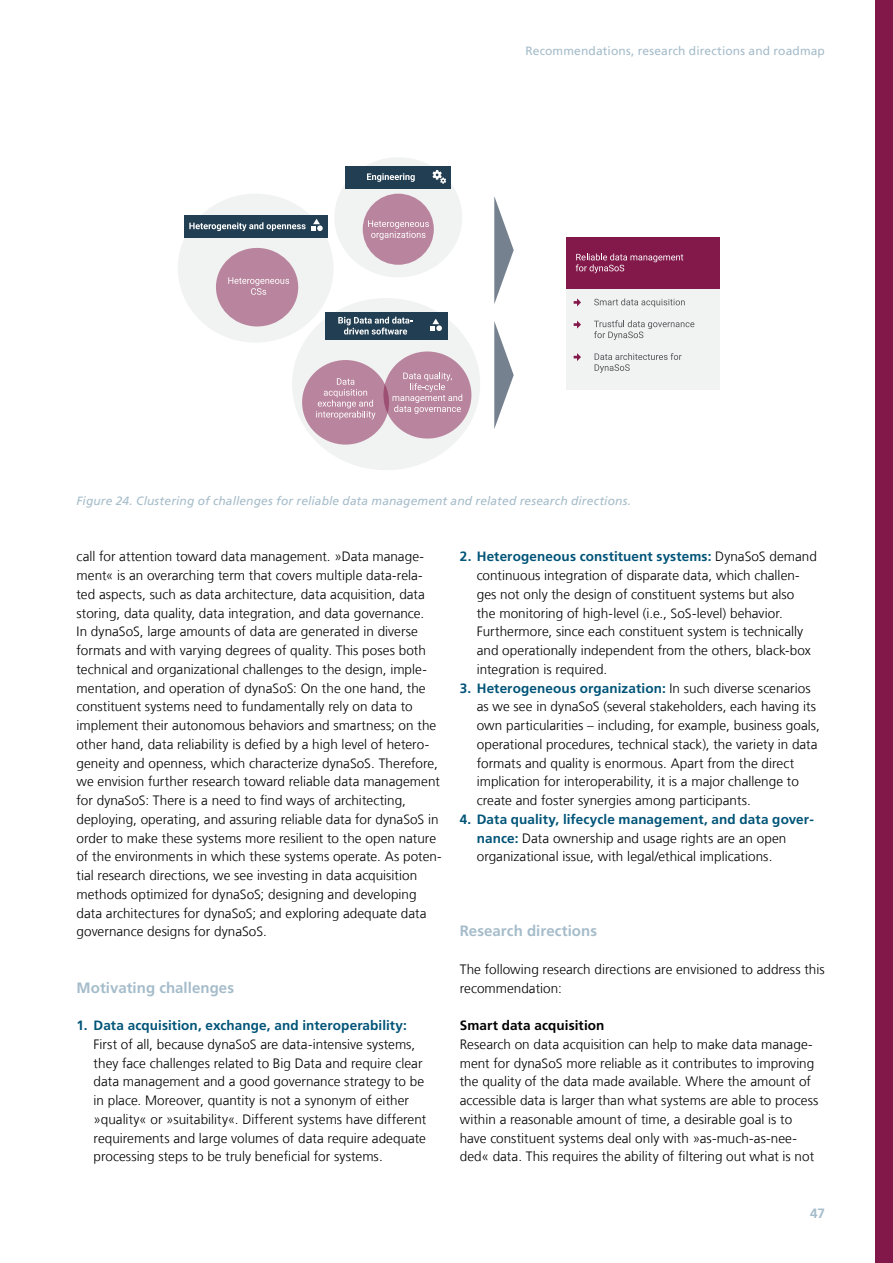
<style>
.page{position:relative;width:893px;height:1263px;background:#fff}
.page>*{position:absolute;margin:0;border:0;box-sizing:border-box;transform-origin:0 0}
.t1{font:700 15px "Frutiger LT Com";letter-spacing:.005em;color:#a5bcca}
.t2{font:300 13.5px/18.8px "Frutiger LT Com";color:#000}
.t3{font:700 13.5px "Frutiger LT Com";letter-spacing:.01em;color:#005478}
.t4{font:700 13.5px "Frutiger LT Com";letter-spacing:.01em;color:#000}
.t5{font:700 13.5px "Frutiger LT Com";color:#a5bcca}
.t6{font:italic 12px "Frutiger LT Com";letter-spacing:.01em;color:#a5bcca}
.t7{font:12px "Frutiger LT Com";letter-spacing:.01em;color:#a5bcca}
.s1{font-weight:700;color:#005478}
</style>
<div class="page">
<svg style="left:494px;top:196px;width:20px;height:108px"></svg>
<svg style="left:494px;top:321px;width:20px;height:108px"></svg>
<div style="left:566px;top:288px;width:153px;height:101px;background:#f1f2f2"></div>
<div style="left:566px;top:237px;width:153px;height:51px;background:#82194a"></div>
<svg style="left:574px;top:298px;width:7px;height:8px"></svg>
<svg style="left:574px;top:321px;width:7px;height:8px"></svg>
<svg style="left:574px;top:353px;width:7px;height:8px"></svg>
<svg style="left:576px;top:254px;width:107px;height:19px"></svg>
<svg style="left:594px;top:298px;width:91px;height:9px"></svg>
<svg style="left:594px;top:320px;width:100px;height:20px"></svg>
<svg style="left:595px;top:353px;width:87px;height:20px"></svg>
<div style="left:334px;top:157px;width:128px;height:120px;background:#f1f2f2;border-radius:50%"></div>
<div style="left:363px;top:194px;width:71px;height:71px;background:#b9859e;border-radius:50%"></div>
<div style="left:345px;top:166px;width:106px;height:23px;background:#223e52"></div>
<svg style="left:367px;top:173px;width:48px;height:9px"></svg>
<svg style="left:368px;top:220px;width:61px;height:20px"></svg>
<svg style="left:432px;top:170px;width:14px;height:14px"></svg>
<div style="left:178px;top:194px;width:155px;height:149px;background:#f1f2f2;border-radius:50%"></div>
<svg style="left:216px;top:248px;width:83px;height:79px"></svg>
<div style="left:184px;top:215px;width:144px;height:22px;background:#223e52"></div>
<svg style="left:189px;top:219px;width:134px;height:12px"></svg>
<div style="left:292px;top:298px;width:188px;height:172px;background:#f1f2f2;border-radius:50%"></div>
<div style="left:302px;top:360px;width:87px;height:85px;background:#b9859e;border-radius:50%"></div>
<svg style="left:316px;top:378px;width:59px;height:41px"></svg>
<svg style="left:383px;top:351px;width:89px;height:88px"></svg>
<div style="left:325px;top:313px;width:122px;height:27px;background:#223e52"></div>
<svg style="left:338px;top:317px;width:75px;height:18px"></svg>
<svg style="left:430px;top:319px;width:12px;height:12px"></svg>
<div style="left:875px;top:0;width:18px;height:1263px;background:#821749"></div>
<p class="t7" style="left:525px;top:44px;width:301px">Recommendations, research directions and roadmap</p>
<p class="t6" style="left:77px;top:494px;width:556px">Figure 24. Clustering of challenges for reliable data management and related research directions.</p>
<p class="t2" style="left:77px;top:547px;width:367px">call for attention toward data management. »Data manage&shy;ment« is an overarching term that covers multiple data-rela&shy;ted aspects, such as data architecture, data acquisition, data storing, data quality, data integration, and data governance.<br>In dynaSoS, large amounts of data are generated in diverse formats and with varying degrees of quality. This poses both technical and organizational challenges to the design, imple&shy;mentation, and operation of dynaSoS: On the one hand, the constituent systems need to fundamentally rely on data to implement their autonomous behaviors and smartness; on the other hand, data reliability is defied by a high level of hetero&shy;geneity and openness, which characterize dynaSoS. Therefore, we envision further research toward reliable data management for dynaSoS: There is a need to find ways of architecting, deploying, operating, and assuring reliable data for dynaSoS in order to make these systems more resilient to the open nature of the environments in which these systems operate. As poten&shy;tial research directions, we see investing in data acquisition methods optimized for dynaSoS; designing and developing data architectures for dynaSoS; and exploring adequate data governance designs for dynaSoS.</p>
<p class="t1" style="left:77px;top:979px;width:159px">Motivating challenges</p>
<p class="t3" style="left:77px;top:1017px;width:332px">1. Data acquisition, exchange, and interoperability:</p>
<p class="t2" style="left:94px;top:1035px;width:334px">First of all, because dynaSoS are data-intensive systems, they face challenges related to Big Data and require clear data management and a good governance strategy to be in place. Moreover, quantity is not a synonym of either »quality« or »suitability«. Different systems have different requirements and large volumes of data require adequate processing steps to be truly beneficial for systems.</p>
<p class="t2" style="left:477px;top:547px;width:342px;text-indent:-17px"><span class="s1">2. Heterogeneous constituent systems:</span> DynaSoS demand continuous integration of disparate data, which challen&shy;ges not only the design of constituent systems but also<br>the monitoring of high-level (i.e., SoS-level) behavior.<br>Furthermore, since each constituent system is technically and operationally independent from the others, black-box integration is required.</p>
<p class="t2" style="left:477px;top:679px;width:345px;text-indent:-17px"><span class="s1">3. Heterogeneous organization:</span> In such diverse scenarios as we see in dynaSoS (several stakeholders, each having its own particularities – including, for example, business goals, operational procedures, technical stack), the variety in data formats and quality is enormous. Apart from the direct implication for interoperability, it is a major challenge to create and foster synergies among participants.</p>
<p class="t2" style="left:477px;top:810px;width:339px;text-indent:-17px"><span class="s1">4. Data quality, lifecycle management, and data gover&shy;nance:</span> Data ownership and usage rights are an open organizational issue, with legal/ethical implications.</p>
<p class="t1" style="left:460px;top:922px;width:139px">Research directions</p>
<p class="t2" style="left:460px;top:960px;width:366px">The following research directions are envisioned to address this recommendation:</p>
<p class="t4" style="left:460px;top:1017px;width:146px">Smart data acquisition</p>
<p class="t2" style="left:460px;top:1035px;width:360px">Research on data acquisition can help to make data manage&shy;ment for dynaSoS more reliable as it contributes to improving the quality of the data made available. Where the amount of accessible data is larger than what systems are able to process within a reasonable amount of time, a desirable goal is to have constituent systems deal only with »as-much-as-nee&shy;ded« data. This requires the ability of filtering out what is not</p>
<p class="t5" style="left:810px;top:1205px;width:16px">47</p>
</div>
